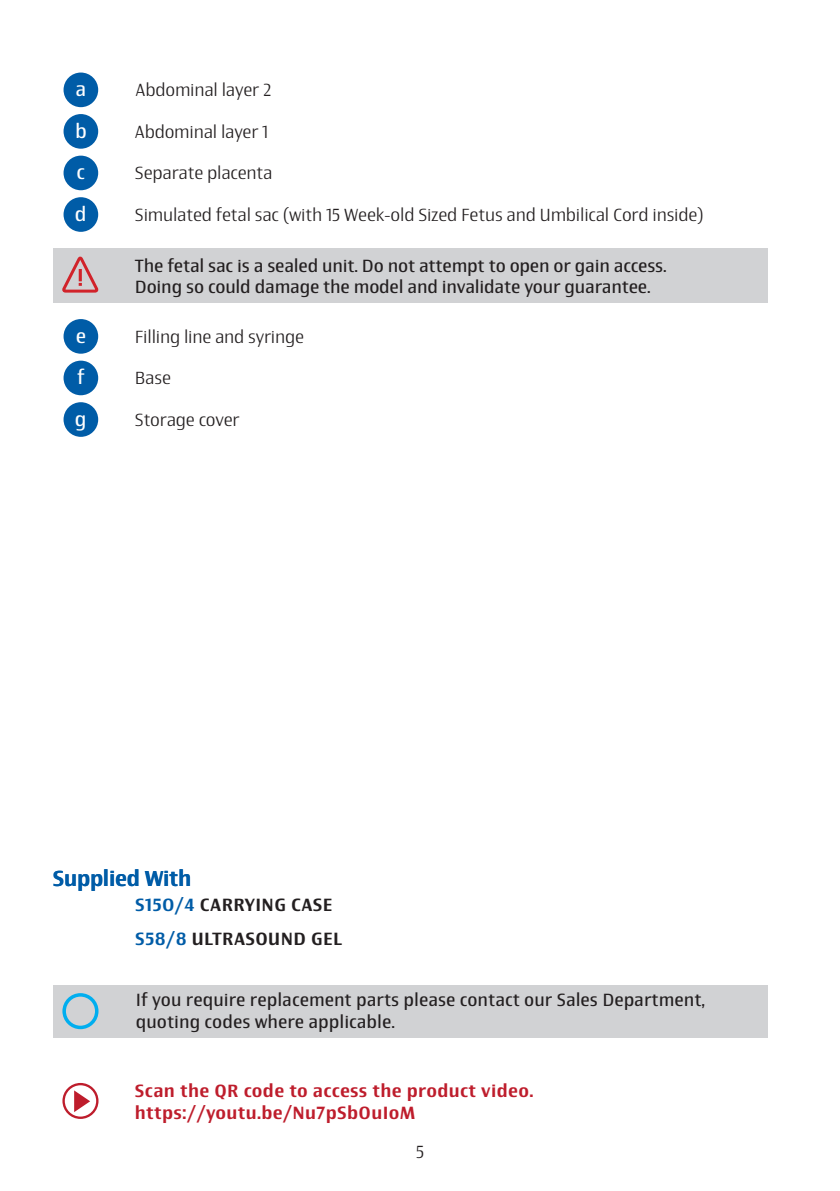
<style>
.page{position:relative;width:840px;height:1191px;background:#fff}
.page>*{position:absolute;margin:0;border:0;box-sizing:border-box;transform-origin:0 0}
.t1{font:500 22px "Newbery Sans Pro";letter-spacing:-.01em;color:#005ca7}
.t2{font:20px "Newbery Sans Pro";color:#fff}
.t3{font:18px/21.6px "Newbery Sans Pro";letter-spacing:-.01em;color:#231f20}
.t4{font:300 18px "Newbery Sans Pro";letter-spacing:-.01em;color:#231f20}
.t5{font:500 18px/22.2px "Newbery Sans Pro";letter-spacing:.02em;color:#be1d2c}
.t6{font:500 18px "Newbery Sans Pro";letter-spacing:.02em;color:#231f20}
.s1{color:#005ca7}
</style>
<div class="page">
<div style="left:63px;top:73px;width:35px;height:34px;background:#005ca7;border-radius:50%"></div>
<div style="left:63px;top:156px;width:35px;height:34px;background:#005ca7;border-radius:50%"></div>
<div style="left:63px;top:114px;width:35px;height:35px;background:#005ca7;border-radius:50%"></div>
<div style="left:63px;top:197px;width:35px;height:35px;background:#005ca7;border-radius:50%"></div>
<div style="left:63px;top:361px;width:35px;height:34px;background:#005ca7;border-radius:50%"></div>
<div style="left:63px;top:319px;width:35px;height:35px;background:#005ca7;border-radius:50%"></div>
<div style="left:63px;top:402px;width:35px;height:35px;background:#005ca7;border-radius:50%"></div>
<div style="left:53px;top:985px;width:714px;height:52px;background:#d1d2d4"></div>
<div style="left:62px;top:993px;width:36px;height:36px;border:4px solid #00aeef;border-radius:50%"></div>
<div style="left:62px;top:1083px;width:36px;height:36px;border:2px solid #be1d2c;border-radius:50%"></div>
<svg style="left:74px;top:1090px;width:16px;height:22px"></svg>
<div style="left:53px;top:248px;width:714px;height:54px;background:#d1d2d4"></div>
<svg style="left:62px;top:256px;width:37px;height:37px"></svg>
<p class="t2" style="left:75px;top:77px;width:12px">a</p>
<p class="t4" style="left:136px;top:79px;width:137px">Abdominal layer 2</p>
<p class="t2" style="left:75px;top:119px;width:13px">b</p>
<p class="t4" style="left:135px;top:120px;width:135px">Abdominal layer 1</p>
<p class="t2" style="left:77px;top:160px;width:10px">c</p>
<p class="t4" style="left:135px;top:162px;width:139px">Separate placenta</p>
<p class="t2" style="left:75px;top:202px;width:13px">d</p>
<p class="t4" style="left:135px;top:204px;width:570px">Simulated fetal sac (with 15 Week-old Sized Fetus and Umbilical Cord inside)</p>
<p class="t3" style="left:135px;top:254px;width:533px">The fetal sac is a sealed unit. Do not attempt to open or gain access.<br>Doing so could damage the model and invalidate your guarantee.</p>
<p class="t2" style="left:76px;top:323px;width:12px">e</p>
<p class="t4" style="left:135px;top:325px;width:171px">Filling line and syringe</p>
<p class="t2" style="left:77px;top:365px;width:9px">f</p>
<p class="t4" style="left:135px;top:367px;width:38px">Base</p>
<p class="t2" style="left:75px;top:407px;width:13px">g</p>
<p class="t4" style="left:135px;top:409px;width:106px">Storage cover</p>
<p class="t1" style="left:53px;top:864px;width:140px">Supplied With</p>
<p class="t6" style="left:135px;top:893px;width:199px"><span class="s1">S150/4</span> CARRYING CASE</p>
<p class="t6" style="left:135px;top:927px;width:208px"><span class="s1">S58/8</span> ULTRASOUND GEL</p>
<p class="t3" style="left:136px;top:989px;width:570px">If you require replacement parts please contact our Sales Department, quoting codes where applicable.</p>
<p class="t5" style="left:135px;top:1079px;width:400px">Scan the QR code to access the product video. https://youtu.be/Nu7pSb0uIoM</p>
<p class="t4" style="left:415px;top:1141px;width:10px">5</p>
</div>
